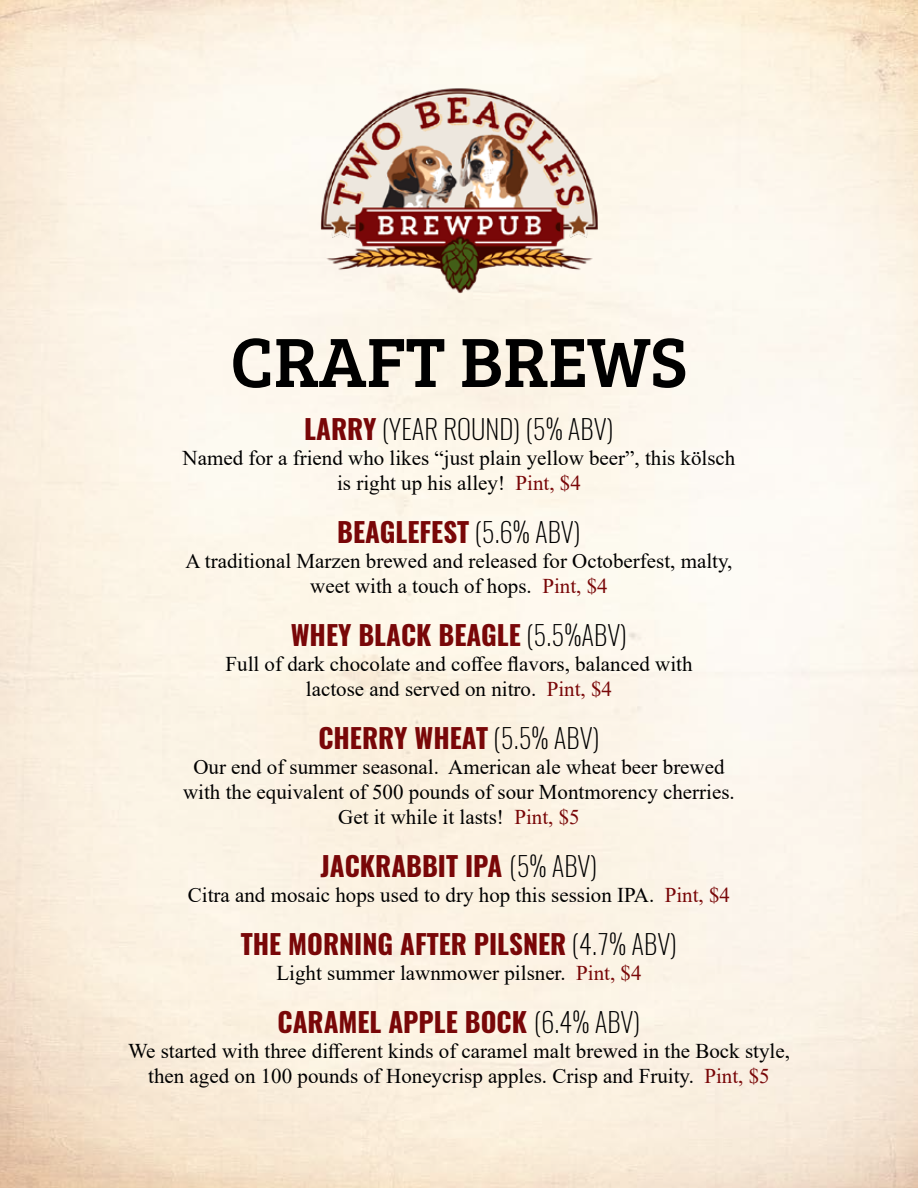
<style>
.page{position:relative;width:918px;height:1188px;background:#fff}
.page>*{position:absolute;margin:0;border:0;box-sizing:border-box;transform-origin:0 0}
.t1{font:72px "Bree Serif";color:#000}
.t2{font:700 27px "Oswald";color:#790708}
.t3{font:200 27px "Oswald";color:#000}
.t4{font:21px/25.2px "Times New Roman";color:#000;text-align:center}
.s1{font-weight:700;color:#790708}
.s2{color:#790708}
.s3{font-weight:200;color:#000}
</style>
<div class="page">
<img style="left:307px;top:84px;width:304px;height:211px">
<h1 class="t1" style="left:230px;top:309px;width:459px">CRAFT BREWS</h1>
<p class="t3" style="left:304px;top:411px;width:311px"><span class="s1">LARRY</span> (YEAR ROUND) (5% ABV)</p>
<p class="t4" style="left:183px;top:445px;width:554px">Named for a friend who likes “just plain yellow beer”, this kölsch is right up his alley! <span class="s2">Pint, $4</span></p>
<p class="t2" style="left:337px;top:513px;width:245px">BEAGLEFEST <span class="s3">(5.6% ABV)</span></p>
<p class="t4" style="left:186px;top:548px;width:548px">A traditional Marzen brewed and released for Octoberfest, malty, weet with a touch of hops. <span class="s2">Pint, $4</span></p>
<p class="t2" style="left:291px;top:616px;width:338px">WHEY BLACK BEAGLE <span class="s3">(5.5%ABV)</span></p>
<p class="t4" style="left:226px;top:651px;width:468px">Full of dark chocolate and coffee flavors, balanced with lactose and served on nitro. <span class="s2">Pint, $4</span></p>
<p class="t2" style="left:318px;top:719px;width:283px">CHERRY WHEAT <span class="s3">(5.5% ABV)</span></p>
<p class="t4" style="left:183px;top:754px;width:553px">Our end of summer seasonal. American ale wheat beer brewed with the equivalent of 500 pounds of sour Montmorency cherries.<br>Get it while it lasts! <span class="s2">Pint, $5</span></p>
<p class="t2" style="left:321px;top:847px;width:278px">JACKRABBIT IPA <span class="s3">(5% ABV)</span></p>
<p class="t4" style="left:188px;top:882px;width:544px">Citra and mosaic hops used to dry hop this session IPA. <span class="s2">Pint, $4</span></p>
<p class="t2" style="left:241px;top:925px;width:438px">THE MORNING AFTER PILSNER <span class="s3">(4.7% ABV)</span></p>
<p class="t4" style="left:276px;top:960px;width:367px">Light summer lawnmower pilsner. <span class="s2">Pint, $4</span></p>
<p class="t2" style="left:278px;top:1003px;width:364px">CARAMEL APPLE BOCK <span class="s3">(6.4% ABV)</span></p>
<p class="t4" style="left:128px;top:1038px;width:663px">We started with three different kinds of caramel malt brewed in the Bock style, then aged on 100 pounds of Honeycrisp apples. Crisp and Fruity. <span class="s2">Pint, $5</span></p>
</div>
